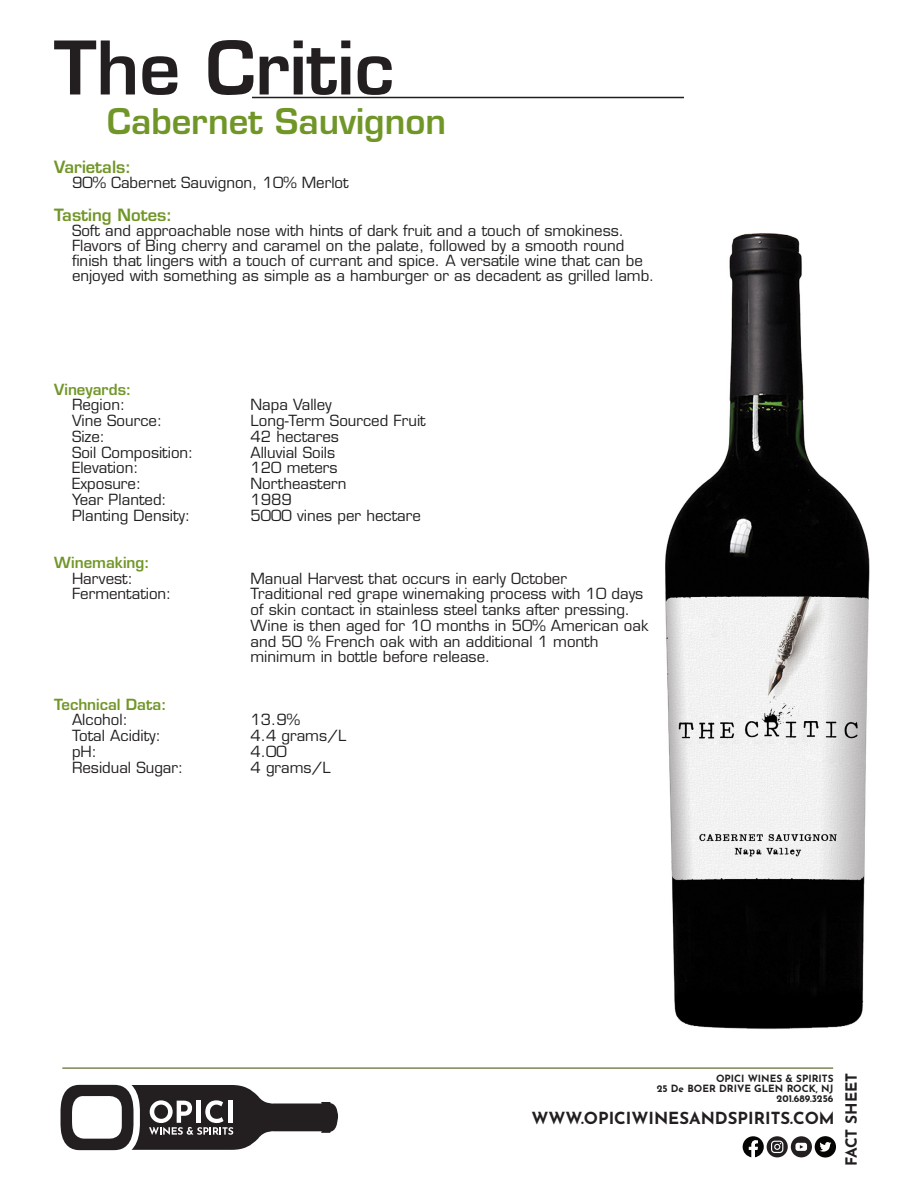
<style>
.page{position:relative;width:918px;height:1188px;background:#fff}
.page>*{position:absolute;margin:0;border:0;box-sizing:border-box;transform-origin:0 0}
.t1{font:600 72px "Eurostile LT Std";color:#231f20}
.t2{font:600 34.5px "Eurostile LT Std";color:#719628}
.t3{font:700 16.65px "Josefin Sans";color:#231f20}
.t4{font:600 16.5px "Eurostile LT Std";color:#719628}
.t5{font:700 15.45px "Josefin Sans";color:#231f20}
.t6{font:15px/15px "Eurostile LT Std";color:#231f20}
.t7{font:600 15px "Eurostile LT Std";color:#719628}
.t8{font:700 10.05px/9.9px "Josefin Sans";color:#231f20;text-align:right}
</style>
<div class="page">
<hr style="left:252px;top:97px;width:432px;height:1px;background:#231f20">
<hr style="left:62px;top:1067px;width:771px;height:2px;background:#757b48">
<svg style="left:60px;top:1085px;width:278px;height:65px"></svg>
<svg style="left:767px;top:1136px;width:21px;height:21px"></svg>
<div style="left:791px;top:1136px;width:21px;height:21px;background:#231f20;border-radius:50%"></div>
<svg style="left:795px;top:1143px;width:12px;height:8px"></svg>
<svg style="left:771px;top:1141px;width:12px;height:12px"></svg>
<svg style="left:743px;top:1136px;width:21px;height:21px"></svg>
<div style="left:815px;top:1136px;width:21px;height:22px;background:#050504;border-radius:50%"></div>
<svg style="left:820px;top:1142px;width:11px;height:10px"></svg>
<img style="left:665px;top:233px;width:204px;height:796px">
<p class="t1" style="left:54px;top:23px;width:341px">The Critic</p>
<p class="t2" style="left:107px;top:99px;width:341px">Cabernet Sauvignon</p>
<p class="t4" style="left:54px;top:157px;width:79px">Varietals:</p>
<p class="t6" style="left:72px;top:176px;width:278px">90% Cabernet Sauvignon, 10% Merlot</p>
<p class="t4" style="left:54px;top:205px;width:120px">Tasting Notes:</p>
<p class="t6" style="left:72px;top:224px;width:584px">Soft and approachable nose with hints of dark fruit and a touch of smokiness.<br>Flavors of Bing cherry and caramel on the palate, followed by a smooth round finish that lingers with a touch of currant and spice. A versatile wine that can be enjoyed with something as simple as a hamburger or as decadent as grilled lamb.</p>
<p class="t7" style="left:54px;top:380px;width:79px">Vineyards:</p>
<p class="t6" style="left:72px;top:398px;width:55px">Region:</p>
<p class="t6" style="left:250px;top:398px;width:83px">Napa Valley</p>
<p class="t6" style="left:72px;top:413px;width:92px">Vine Source:</p>
<p class="t6" style="left:250px;top:413px;width:177px">Long-Term Sourced Fruit</p>
<p class="t6" style="left:72px;top:429px;width:35px">Size:</p>
<p class="t6" style="left:250px;top:429px;width:90px">42 hectares</p>
<p class="t6" style="left:72px;top:445px;width:123px">Soil Composition:</p>
<p class="t6" style="left:250px;top:445px;width:86px">Alluvial Soils</p>
<p class="t6" style="left:72px;top:461px;width:68px">Elevation:</p>
<p class="t6" style="left:250px;top:461px;width:89px">120 meters</p>
<p class="t6" style="left:72px;top:476px;width:71px">Exposure:</p>
<p class="t6" style="left:250px;top:476px;width:98px">Northeastern</p>
<p class="t6" style="left:72px;top:492px;width:96px">Year Planted:</p>
<p class="t6" style="left:250px;top:492px;width:43px">1989</p>
<p class="t6" style="left:72px;top:508px;width:120px">Planting Density:</p>
<p class="t6" style="left:250px;top:508px;width:172px">5000 vines per hectare</p>
<p class="t7" style="left:54px;top:553px;width:97px">Winemaking:</p>
<p class="t6" style="left:72px;top:571px;width:62px">Harvest:</p>
<p class="t6" style="left:250px;top:571px;width:318px">Manual Harvest that occurs in early October</p>
<p class="t6" style="left:72px;top:587px;width:101px">Fermentation:</p>
<p class="t6" style="left:250px;top:587px;width:394px">Traditional red grape winemaking process with 10 days</p>
<p class="t6" style="left:250px;top:602px;width:381px">of skin contact in stainless steel tanks after pressing.</p>
<p class="t6" style="left:250px;top:618px;width:399px">Wine is then aged for 10 months in 50% American oak</p>
<p class="t6" style="left:250px;top:634px;width:349px">and 50 % French oak with an additional 1 month</p>
<p class="t6" style="left:250px;top:650px;width:241px">minimum in bottle before release.</p>
<p class="t7" style="left:54px;top:695px;width:114px">Technical Data:</p>
<p class="t6" style="left:72px;top:713px;width:57px">Alcohol:</p>
<p class="t6" style="left:250px;top:713px;width:51px">13.9%</p>
<p class="t6" style="left:72px;top:728px;width:90px">Total Acidity:</p>
<p class="t6" style="left:250px;top:728px;width:97px">4.4 grams/L</p>
<p class="t6" style="left:72px;top:744px;width:27px">pH:</p>
<p class="t6" style="left:250px;top:744px;width:38px">4.00</p>
<p class="t6" style="left:72px;top:760px;width:113px">Residual Sugar:</p>
<p class="t6" style="left:250px;top:760px;width:82px">4 grams/L</p>
<p class="t8" style="left:657px;top:1072px;width:178px">OPICI WINES &amp; SPIRITS<br>25 De BOER DRIVE GLEN ROCK, NJ<br>201.689.3256</p>
<p class="t5" style="left:838px;top:1166px;width:95px;rotate:-90deg">FACT SHEET</p>
<p class="t3" style="left:532px;top:1103px;width:305px">WWW.OPICIWINESANDSPIRITS.COM</p>
</div>
